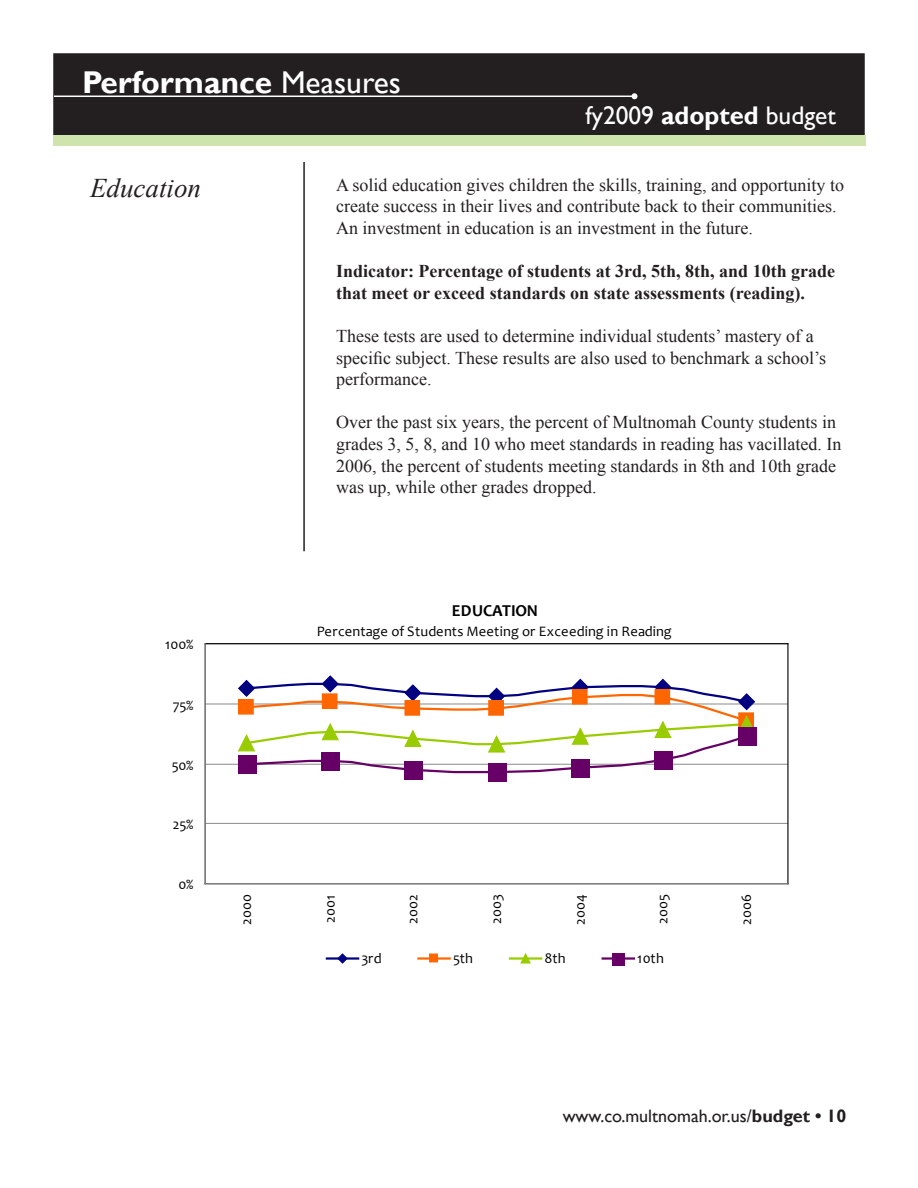
<style>
.page{position:relative;width:918px;height:1188px;background:#fff}
.page>*{position:absolute;margin:0;border:0;box-sizing:border-box;transform-origin:0 0}
.t1{font:700 31.5px "Gill Sans";color:#fff}
.Headers_for_TOC_-_Le{font:italic 27px "Times New Roman";color:#231f20}
.t2{font:25.5px "Gill Sans";color:#fff}
.t3{font:18px/21.6px "Times New Roman";color:#231f20}
.t4{font:700 18px/21.6px "Times New Roman";color:#231f20}
.t5{font:18px "Gill Sans";color:#231f20}
.t6{font:700 16.8px "Candara";letter-spacing:-.005em;color:#000}
.t7{font:14.55px "Candara";color:#000}
.s1{font-weight:400}
.s2{font-weight:700}
</style>
<div class="page">
<div style="left:54px;top:54px;width:810px;height:80px;background:#231f20"></div>
<div style="left:53px;top:53px;width:812px;height:82px;border:2px solid #231f20"></div>
<hr style="left:54px;top:96px;width:580px;height:1px;background:#fff">
<svg style="left:632px;top:93px;width:6px;height:6px"></svg>
<div style="left:53px;top:135px;width:812px;height:10px;background:#cfe4ac"></div>
<hr style="left:303px;top:162px;width:2px;height:389px;background:#231f20">
<hr style="left:205px;top:823px;width:583px;height:1px;background:#969696">
<hr style="left:205px;top:764px;width:583px;height:1px;background:#969696">
<hr style="left:205px;top:703px;width:583px;height:2px;background:#969696">
<hr style="left:205px;top:643px;width:583px;height:1px;background:#000">
<hr style="left:787px;top:644px;width:1px;height:240px;background:#000">
<hr style="left:205px;top:644px;width:1px;height:240px;background:#969696">
<hr style="left:205px;top:883px;width:583px;height:1px;background:#969696">
<div style="left:488px;top:763px;width:19px;height:19px;background:#606"></div>
<div style="left:738px;top:727px;width:19px;height:19px;background:#606"></div>
<svg style="left:237px;top:675px;width:519px;height:105px"></svg>
<hr style="left:327px;top:957px;width:31px;height:3px;background:#000080">
<svg style="left:336px;top:953px;width:13px;height:11px"></svg>
<hr style="left:418px;top:957px;width:32px;height:3px;background:#f60">
<div style="left:430px;top:954px;width:7px;height:8px;background:#f60"></div>
<div style="left:429px;top:953px;width:9px;height:9px;border:1px solid #f60"></div>
<hr style="left:510px;top:957px;width:31px;height:3px;background:#9c0">
<svg style="left:519px;top:953px;width:13px;height:11px"></svg>
<hr style="left:603px;top:957px;width:31px;height:3px;background:#606">
<div style="left:613px;top:953px;width:12px;height:12px;background:#606"></div>
<h1 class="t1" style="left:82px;top:64px;width:321px">Performance <span class="s1">Measures</span></h1>
<h3 class="t2" style="left:585px;top:101px;width:252px">fy2009 <span class="s2">adopted</span> budget</h3>
<p class="Headers_for_TOC_-_Le" style="left:90px;top:170px;width:112px">Education</p>
<p class="t7" style="left:165px;top:636px;width:30px">100%</p>
<p class="t7" style="left:173px;top:696px;width:22px">75%</p>
<p class="t7" style="left:172px;top:756px;width:23px">50%</p>
<p class="t7" style="left:173px;top:816px;width:22px">25%</p>
<p class="t7" style="left:178px;top:876px;width:17px">0%</p>
<p class="t3" style="left:336px;top:174px;width:509px">A solid education gives children the skills, training, and opportunity to create success in their lives and contribute back to their communities.<br>An investment in education is an investment in the future.</p>
<p class="t4" style="left:336px;top:260px;width:501px">Indicator: Percentage of students at 3rd, 5th, 8th, and 10th grade that meet or exceed standards on state assessments (reading).</p>
<p class="t3" style="left:336px;top:325px;width:492px">These tests are used to determine individual students’ mastery of a specific subject. These results are also used to benchmark a school’s performance.</p>
<p class="t3" style="left:336px;top:411px;width:507px">Over the past six years, the percent of Multnomah County students in grades 3, 5, 8, and 10 who meet standards in reading has vacillated. In 2006, the percent of students meeting standards in 8th and 10th grade was up, while other grades dropped.</p>
<p class="t6" style="left:452px;top:600px;width:87px">EDUCATION</p>
<p class="t7" style="left:317px;top:622px;width:356px">Percentage of Students Meeting or Exceeding in Reading</p>
<p class="t7" style="left:238px;top:925px;width:32px;rotate:-90deg">2000</p>
<p class="t7" style="left:321px;top:923px;width:29px;rotate:-90deg">2001</p>
<p class="t7" style="left:404px;top:924px;width:31px;rotate:-90deg">2002</p>
<p class="t7" style="left:488px;top:924px;width:31px;rotate:-90deg">2003</p>
<p class="t7" style="left:571px;top:925px;width:32px;rotate:-90deg">2004</p>
<p class="t7" style="left:654px;top:924px;width:31px;rotate:-90deg">2005</p>
<p class="t7" style="left:738px;top:925px;width:32px;rotate:-90deg">2006</p>
<p class="t7" style="left:361px;top:950px;width:22px">3rd</p>
<p class="t7" style="left:453px;top:950px;width:22px">5th</p>
<p class="t7" style="left:545px;top:950px;width:23px">8th</p>
<p class="t7" style="left:637px;top:950px;width:28px">10th</p>
<p class="t5" style="left:563px;top:1106px;width:285px">www.co.multnomah.or.us/<span class="s2">budget • 10</span></p>
</div>
